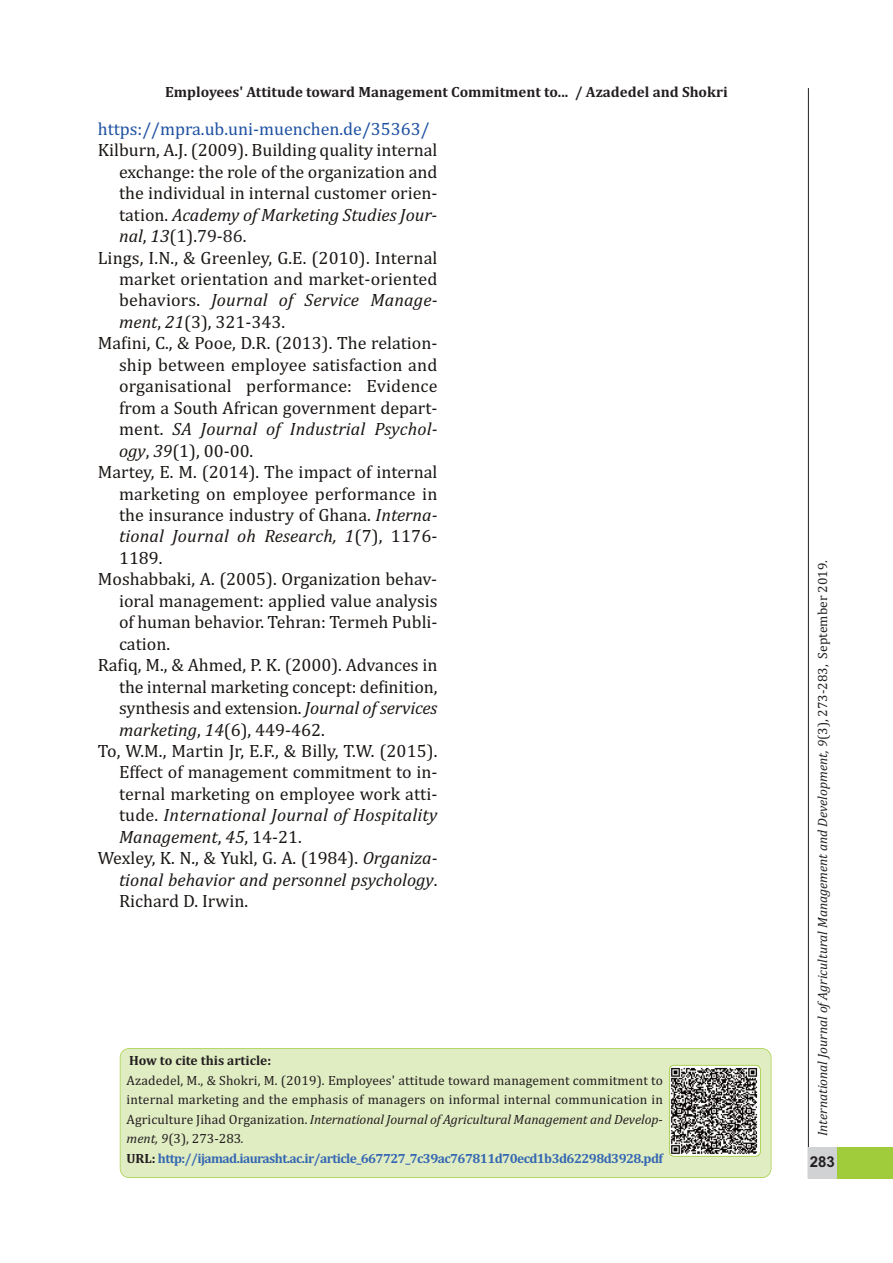
<style>
.page{position:relative;width:893px;height:1263px;background:#fff}
.page>*{position:absolute;margin:0;border:0;box-sizing:border-box;transform-origin:0 0}
.t1{font:18px "Cambria";color:#1b1715}
.t2{font:italic 18px "Cambria";letter-spacing:.01em;color:#1b1715}
.t3{font:18px "Cambria";color:#1e51a3}
.t4{font:18px "Cambria";color:#231f20}
.t5{font:700 15px "Cambria";color:#231f20}
.t6{font:700 15px "Arial";color:#231f20}
.t7{font:13.5px/19.5px "Cambria";letter-spacing:.01em;color:#231f20}
.t8{font:italic 13.5px "Cambria";color:#231f20}
.t9{font:700 13.5px "Cambria";color:#231f20}
.s1{font-style:normal}
.s2{font-style:italic;color:#1b1715}
.s3{color:#1b1715}
.s4{font-style:italic}
.s5{font-weight:700}
.s6{font-weight:700;color:#3568b2}
</style>
<div class="page">
<div style="left:808px;top:1147px;width:85px;height:32px;background:#a0cc3c"></div>
<hr style="left:808px;top:88px;width:1px;height:1090px;background:#231f20">
<div style="left:808px;top:1147px;width:29px;height:32px;background:#d1d2d4"></div>
<div style="left:121px;top:1049px;width:650px;height:128px;background:#e0ecc2;border-radius:9px"></div>
<div style="left:120px;top:1048px;width:651px;height:130px;border:2px solid #a0cc3c;border-radius:9px"></div>
<img style="left:670px;top:1065px;width:90px;height:91px;border-radius:4px">
<div style="left:669px;top:1065px;width:92px;height:92px;border:2px solid #a0cc3c;border-radius:5px"></div>
<p class="t5" style="left:165px;top:83px;width:564px">Employees' Attitude toward Management Commitment to... / Azadedel and Shokri</p>
<p class="t3" style="left:98px;top:118px;width:333px">https://mpra.ub.uni-muenchen.de/35363/</p>
<p class="t1" style="left:98px;top:140px;width:341px">Kilburn, A.J. (2009). Building quality internal</p>
<p class="t1" style="left:119px;top:161px;width:320px">exchange: the role of the organization and</p>
<p class="t1" style="left:119px;top:182px;width:320px">the individual in internal customer orien-</p>
<p class="t2" style="left:119px;top:204px;width:320px"><span class="s1">tation.</span> Academy of Marketing Studies Jour-</p>
<p class="t4" style="left:119px;top:225px;width:129px"><span class="s2">nal</span><span class="s3">,</span> <span class="s2">13</span><span class="s3">(1).</span>79-86.</p>
<p class="t1" style="left:98px;top:247px;width:341px">Lings, I.N., &amp; Greenley, G.E. (2010). Internal</p>
<p class="t1" style="left:119px;top:268px;width:320px">market orientation and market-oriented</p>
<p class="t2" style="left:119px;top:290px;width:320px"><span class="s1">behaviors.</span> Journal of Service Manage-</p>
<p class="t1" style="left:119px;top:311px;width:167px"><span class="s4">ment</span>, <span class="s4">21</span>(3), 321-343.</p>
<p class="t1" style="left:98px;top:333px;width:341px">Mafini, C., &amp; Pooe, D.R. (2013). The relation-</p>
<p class="t1" style="left:119px;top:354px;width:320px">ship between employee satisfaction and</p>
<p class="t1" style="left:119px;top:376px;width:320px">organisational performance: Evidence</p>
<p class="t1" style="left:119px;top:397px;width:320px">from a South African government depart-</p>
<p class="t2" style="left:119px;top:418px;width:320px"><span class="s1">ment.</span> SA Journal of Industrial Psychol-</p>
<p class="t1" style="left:119px;top:440px;width:136px"><span class="s4">ogy</span>, <span class="s4">39</span>(1), 00-00.</p>
<p class="t1" style="left:98px;top:461px;width:341px">Martey, E. M. (2014). The impact of internal</p>
<p class="t1" style="left:119px;top:483px;width:320px">marketing on employee performance in</p>
<p class="t1" style="left:119px;top:504px;width:320px">the insurance industry of Ghana. <span class="s4">Interna-</span></p>
<p class="t2" style="left:119px;top:526px;width:320px">tional Journal oh Research, 1<span class="s1">(7), 1176-</span></p>
<p class="t1" style="left:119px;top:547px;width:45px">1189.</p>
<p class="t1" style="left:98px;top:569px;width:341px">Moshabbaki, A. (2005). Organization behav-</p>
<p class="t1" style="left:119px;top:590px;width:320px">ioral management: applied value analysis</p>
<p class="t1" style="left:119px;top:611px;width:320px">of human behavior. Tehran: Termeh Publi-</p>
<p class="t1" style="left:119px;top:633px;width:53px">cation.</p>
<p class="t1" style="left:98px;top:654px;width:341px">Rafiq, M., &amp; Ahmed, P. K. (2000). Advances in</p>
<p class="t1" style="left:119px;top:676px;width:320px">the internal marketing concept: definition,</p>
<p class="t1" style="left:119px;top:697px;width:320px">synthesis and extension. <span class="s4">Journal ofservices</span></p>
<p class="t1" style="left:119px;top:719px;width:207px"><span class="s4">marketing</span>, <span class="s4">14</span>(6), 449-462.</p>
<p class="t1" style="left:98px;top:740px;width:341px">To, W.M., Martin Jr, E.F., &amp; Billy, T.W. (2015).</p>
<p class="t1" style="left:119px;top:762px;width:320px">Effect of management commitment to in-</p>
<p class="t1" style="left:119px;top:783px;width:320px">ternal marketing on employee work atti-</p>
<p class="t2" style="left:119px;top:805px;width:320px"><span class="s1">tude.</span> International Journal of Hospitality</p>
<p class="t2" style="left:119px;top:826px;width:184px">Management<span class="s1">,</span> 45<span class="s1">, 14-21.</span></p>
<p class="t1" style="left:98px;top:847px;width:341px">Wexley, K. N., &amp; Yukl, G. A. (1984). <span class="s4">Organiza-</span></p>
<p class="t2" style="left:119px;top:869px;width:320px">tional behavior and personnel psychology<span class="s1">.</span></p>
<p class="t1" style="left:119px;top:890px;width:131px">Richard D. Irwin.</p>
<p class="t9" style="left:129px;top:1053px;width:144px">how to cite this article:</p>
<p class="t7" style="left:127px;top:1070px;width:539px">Azadedel, M., &amp; Shokri, M. (2019). Employees' attitude toward management commitment to internal marketing and the emphasis of managers on informal internal communication in Agriculture Jihad Organization. <span class="s4">International Journal of Agricultural Management and Develop&shy;ment, 9</span>(3), 273-283<span class="s4">.<br></span><span class="s5">url:</span> <span class="s6">http://ijamad.iaurasht.ac.ir/article_667727_7c39ac767811d70ecd1b3d62298d3928.pdf</span></p>
<p class="t8" style="left:815px;top:1136px;width:577px;rotate:-90deg">International Journal ofAgricultural Management and Development, 9<span class="s1">(3), 273-283, September 2019.</span></p>
<p class="t6" style="left:810px;top:1153px;width:27px">283</p>
</div>
